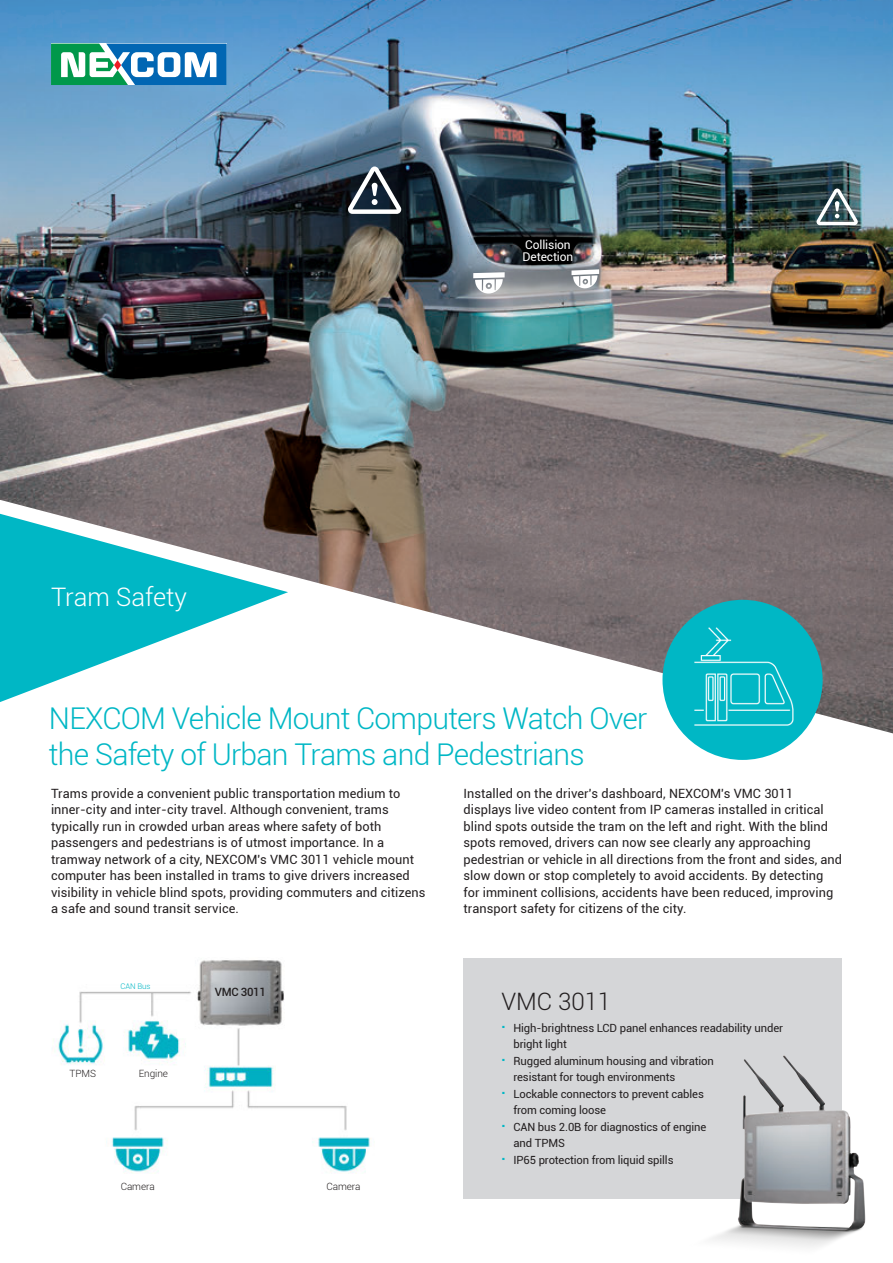
<style>
.page{position:relative;width:893px;height:1263px;background:#fff}
.page>*{position:absolute;margin:0;border:0;box-sizing:border-box;transform-origin:0 0}
.t1{font:300 30px/36px "Roboto";letter-spacing:-.025em;color:#00b7c5}
.Sub_Title{font:300 25.5px "Roboto";color:#fff}
.Product_Model{font:300 24px "Roboto";color:#231f20}
.Content{font:12.75px/16.5px "Roboto";letter-spacing:.005em;color:#231f20}
.t2{font:12px/11.6px "Roboto";letter-spacing:-.01em;color:#fff}
.t3{font:500 11.4px "Roboto";letter-spacing:-.025em;color:#231f20}
.List01{font:11.25px/16.5px "Roboto";letter-spacing:-.01em;color:#231f20}
.t4{font:300 10.05px "Roboto";letter-spacing:-.01em;color:#231f20}
.t5{font:300 7.8px "Roboto";letter-spacing:-.01em;color:#00b7c5}
</style>
<div class="page">
<img style="left:0;top:0;width:893px;height:733px">
<svg style="left:348px;top:167px;width:53px;height:47px"></svg>
<svg style="left:816px;top:189px;width:42px;height:36px"></svg>
<svg style="left:571px;top:269px;width:28px;height:20px"></svg>
<svg style="left:473px;top:272px;width:32px;height:22px"></svg>
<div style="left:662px;top:600px;width:161px;height:160px;background:#00b7c5;border-radius:50%"></div>
<svg style="left:0;top:514px;width:288px;height:188px"></svg>
<img style="left:51px;top:960px;width:320px;height:214px">
<div style="left:463px;top:958px;width:379px;height:241px;background:#d5d6d8"></div>
<svg style="left:51px;top:44px;width:176px;height:41px"></svg>
<img style="left:712px;top:1055px;width:154px;height:193px">
<img style="left:694px;top:627px;width:100px;height:99px">
<p class="Sub_Title" style="left:51px;top:579px;width:137px">Tram Safety</p>
<p class="t2" style="left:523px;top:239px;width:52px">Collision<br>Detection</p>
<p class="t1" style="left:49px;top:699px;width:600px">NEXCOM Vehicle Mount Computers Watch Over the Safety of Urban Trams and Pedestrians</p>
<p class="Content" style="left:51px;top:784px;width:376px">Trams provide a convenient public transportation medium to inner-city and inter-city travel. Although convenient, trams typically run in crowded urban areas where safety of both passengers and pedestrians is of utmost importance. In a tramway network of a city, NEXCOM's VMC 3011 vehicle mount computer has been installed in trams to give drivers increased visibility in vehicle blind spots, providing commuters and citizens a safe and sound transit service.</p>
<p class="Content" style="left:463px;top:784px;width:380px">Installed on the driver's dashboard, NEXCOM's VMC 3011 displays live video content from IP cameras installed in critical blind spots outside the tram on the left and right. With the blind spots removed, drivers can now see clearly any approaching pedestrian or vehicle in all directions from the front and sides, and slow down or stop completely to avoid accidents. By detecting for imminent collisions, accidents have been reduced, improving transport safety for citizens of the city.</p>
<p class="t5" style="left:121px;top:981px;width:32px">CAN Bus</p>
<p class="t4" style="left:70px;top:1066px;width:28px">TPMS</p>
<p class="t4" style="left:139px;top:1066px;width:31px">Engine</p>
<p class="t4" style="left:121px;top:1179px;width:36px">Camera</p>
<p class="t3" style="left:215px;top:984px;width:53px">VMC 3011</p>
<p class="t4" style="left:327px;top:1179px;width:36px">Camera</p>
<p class="Product_Model" style="left:501px;top:984px;width:111px">VMC 3011</p>
<p class="List01" style="left:513px;top:1019px;width:271px">High-brightness LCD panel enhances readability under bright light</p>
<p class="List01" style="left:513px;top:1052px;width:202px">Rugged aluminum housing and vibration resistant for tough environments</p>
<p class="List01" style="left:513px;top:1085px;width:192px">Lockable connectors to prevent cables from coming loose</p>
<p class="List01" style="left:513px;top:1118px;width:194px">CAN bus 2.0B for diagnostics of engine and TPMS</p>
<p class="List01" style="left:513px;top:1151px;width:162px">IP65 protection from liquid spills</p>
</div>
